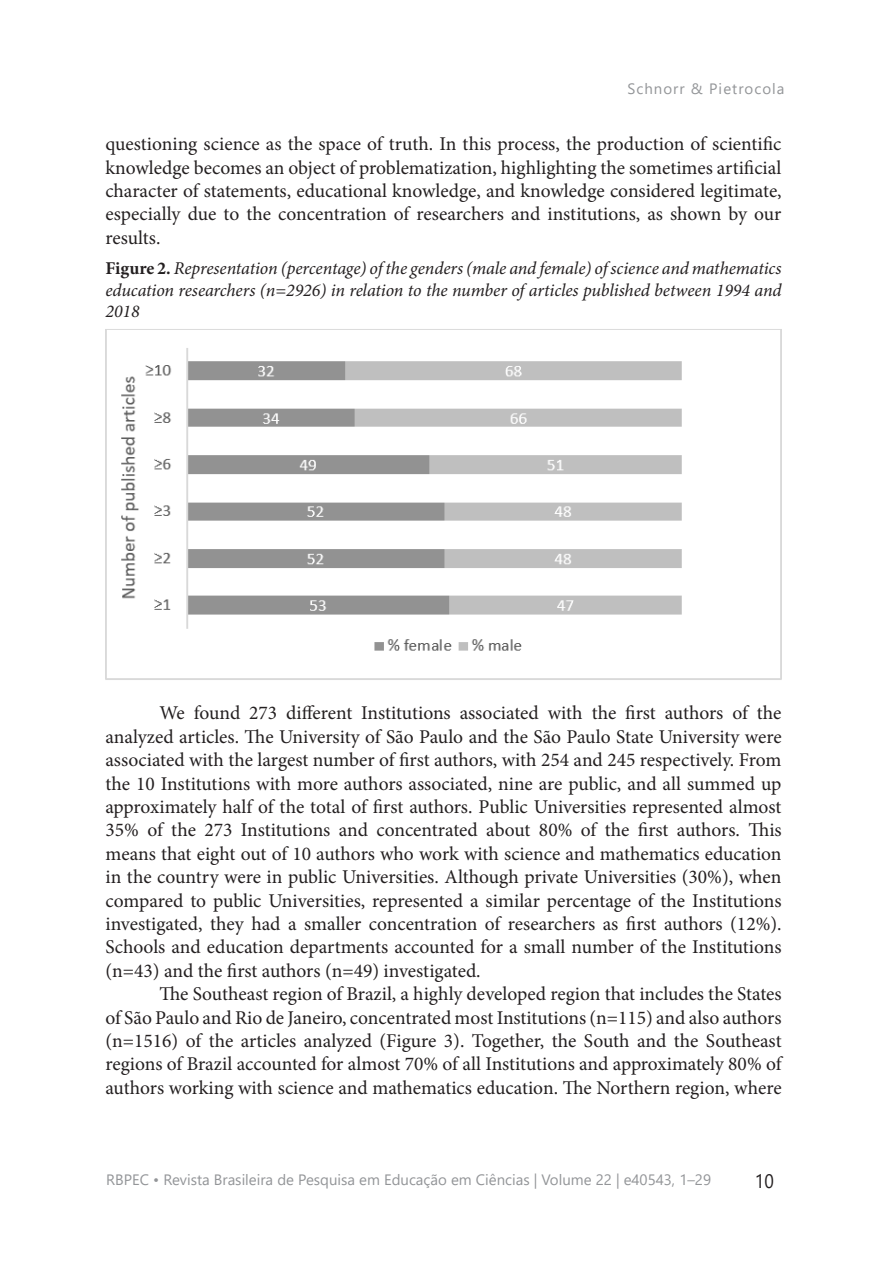
<style>
.page{position:relative;width:893px;height:1263px;background:#fff}
.page>*{position:absolute;margin:0;border:0;box-sizing:border-box;transform-origin:0 0}
.t1{font:19.5px/23.4px "Minion Pro";letter-spacing:-.005em;color:#231f20;text-align:justify}
.t2{font:19.5px "Segoe UI";color:#231f20;scale:.9 1}
.Título_tabelas_e_qua{font:italic 18px/21.6px "Minion Pro";letter-spacing:-.005em;color:#231f20;text-align:justify}
.t3{font:15px "Segoe UI";color:#939598}
.t4{font:15px "Segoe UI";letter-spacing:.07em;color:#939598}
.s1{font-weight:700;font-style:normal}
</style>
<div class="page">
<img style="left:105px;top:329px;width:677px;height:351px">
<p class="t4" style="left:627px;top:74px;width:159px">Schnorr &amp; Pietrocola</p>
<p class="t1" style="left:105px;top:132px;width:678px">questioning science as the space of truth. In this process, the production of scientific knowledge becomes an object of problematization, highlighting the sometimes artificial character of statements, educational knowledge, and knowledge considered legitimate, especially due to the concentration of researchers and institutions, as shown by our results.</p>
<p class="Título_tabelas_e_qua" style="left:105px;top:257px;width:678px"><span class="s1">Figure 2.</span> Representation (percentage) of the genders (male and female) of science and mathematics education researchers (n=2926) in relation to the number of articles published between 1994 and 2018</p>
<p class="t1" style="left:105px;top:701px;width:678px;text-indent:54px">We found 273 different Institutions associated with the first authors of the analyzed articles. The University of São Paulo and the São Paulo State University were associated with the largest number of first authors, with 254 and 245 respectively. From the 10 Institutions with more authors associated, nine are public, and all summed up approximately half of the total of first authors. Public Universities represented almost 35% of the 273 Institutions and concentrated about 80% of the first authors. This means that eight out of 10 authors who work with science and mathematics education in the country were in public Universities. Although private Universities (30%), when compared to public Universities, represented a similar percentage of the Institutions investigated, they had a smaller concentration of researchers as first authors (12%).<br>Schools and education departments accounted for a small number of the Institutions (n=43) and the first authors (n=49) investigated.</p>
<p class="t1" style="left:105px;top:982px;width:678px;text-indent:54px">The Southeast region of Brazil, a highly developed region that includes the States of São Paulo and Rio de Janeiro, concentrated most Institutions (n=115) and also authors (n=1516) of the articles analyzed (Figure 3). Together, the South and the Southeast regions of Brazil accounted for almost 70% of all Institutions and approximately 80% of authors working with science and mathematics education. The Northern region, where</p>
<p class="t3" style="left:106px;top:1165px;width:606px">RBPEC • Revista Brasileira de Pesquisa em Educação em Ciências | Volume 22 | e40543, 1–29</p>
<p class="t2" style="left:755px;top:1162px;width:23px">10</p>
</div>
